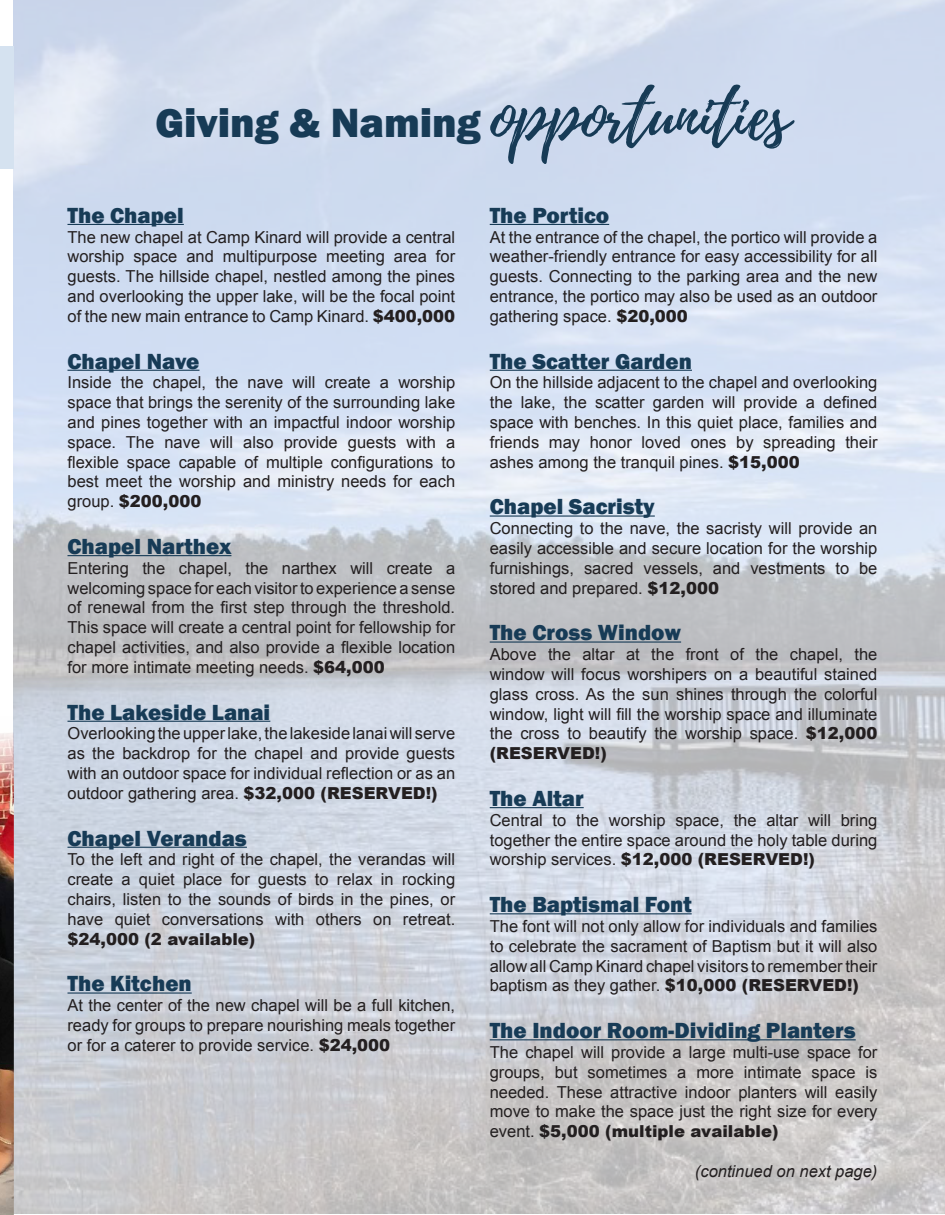
<style>
.page{position:relative;width:945px;height:1215px;background:#fff}
.page>*{position:absolute;margin:0;border:0;box-sizing:border-box;transform-origin:0 0}
.t1{font:800 42px "Franklin Gothic";color:#173b56}
.t2{font:800 22.5px "Franklin Gothic";color:#173b56}
.t3{font:16.5px/19.8px "Arial";color:#231f20;text-align:justify}
.t4{font:italic 16.5px "Arial";color:#231f20}
.s1{font-family:"Playlist Script";font-weight:400;font-size:67.5px}
.s2{font-weight:900}
</style>
<div class="page">
<img style="left:14px;top:0;width:931px;height:1214px">
<hr style="left:68px;top:224px;width:116px;height:1px;background:#173b56">
<hr style="left:68px;top:370px;width:131px;height:1px;background:#173b56">
<hr style="left:68px;top:555px;width:163px;height:1px;background:#173b56">
<hr style="left:68px;top:721px;width:202px;height:1px;background:#173b56">
<hr style="left:68px;top:847px;width:179px;height:1px;background:#173b56">
<hr style="left:68px;top:992px;width:124px;height:2px;background:#173b56">
<hr style="left:490px;top:224px;width:119px;height:1px;background:#173b56">
<hr style="left:490px;top:370px;width:202px;height:1px;background:#173b56">
<hr style="left:490px;top:515px;width:165px;height:2px;background:#173b56">
<hr style="left:490px;top:641px;width:191px;height:2px;background:#173b56">
<hr style="left:490px;top:807px;width:94px;height:1px;background:#173b56">
<hr style="left:490px;top:913px;width:202px;height:1px;background:#173b56">
<hr style="left:490px;top:1039px;width:366px;height:1px;background:#173b56">
<img style="left:0;top:733px;width:13px;height:482px">
<div style="left:0;top:46px;width:14px;height:122px;background:#d5e2f0"></div>
<p class="t1" style="left:155px;top:96px;width:636px">Giving &amp; Naming <span class="s1">opportunities</span></p>
<p class="t2" style="left:68px;top:201px;width:118px">The Chapel</p>
<p class="t3" style="left:68px;top:227px;width:389px">The new chapel at Camp Kinard will provide a central worship space and multipurpose meeting area for guests. The hillside chapel, nestled among the pines and overlooking the upper lake, will be the focal point of the new main entrance to Camp Kinard. <span class="s2">$400,000</span></p>
<p class="t2" style="left:68px;top:346px;width:133px">Chapel Nave</p>
<p class="t3" style="left:68px;top:373px;width:389px">Inside the chapel, the nave will create a worship space that brings the serenity of the surrounding lake and pines together with an impactful indoor worship space. The nave will also provide guests with a flexible space capable of multiple configurations to best meet the worship and ministry needs for each group. <span class="s2">$200,000</span></p>
<p class="t2" style="left:68px;top:532px;width:165px">Chapel Narthex</p>
<p class="t3" style="left:68px;top:558px;width:389px">Entering the chapel, the narthex will create a welcoming space for each visitor to experience a sense of renewal from the first step through the threshold.<br>This space will create a central point for fellowship for chapel activities, and also provide a flexible location for more intimate meeting needs. <span class="s2">$64,000</span></p>
<p class="t2" style="left:68px;top:697px;width:204px">The Lakeside Lanai</p>
<p class="t3" style="left:68px;top:724px;width:389px">Overlooking the upper lake, the lakeside lanai will serve as the backdrop for the chapel and provide guests with an outdoor space for individual reflection or as an outdoor gathering area. <span class="s2">$32,000 (RESERVED!)</span></p>
<p class="t2" style="left:68px;top:823px;width:181px">Chapel Verandas</p>
<p class="t3" style="left:68px;top:850px;width:389px">To the left and right of the chapel, the verandas will create a quiet place for guests to relax in rocking chairs, listen to the sounds of birds in the pines, or have quiet conversations with others on retreat. <span class="s2">$24,000 (2 available)</span></p>
<p class="t2" style="left:68px;top:969px;width:126px">The Kitchen</p>
<p class="t3" style="left:68px;top:996px;width:389px">At the center of the new chapel will be a full kitchen, ready for groups to prepare nourishing meals together or for a caterer to provide service. <span class="s2">$24,000</span></p>
<p class="t2" style="left:490px;top:201px;width:121px">The Portico</p>
<p class="t3" style="left:490px;top:227px;width:389px">At the entrance of the chapel, the portico will provide a weather-friendly entrance for easy accessibility for all guests. Connecting to the parking area and the new entrance, the portico may also be used as an outdoor gathering space. <span class="s2">$20,000</span></p>
<p class="t2" style="left:490px;top:346px;width:204px">The Scatter Garden</p>
<p class="t3" style="left:490px;top:373px;width:389px">On the hillside adjacent to the chapel and overlooking the lake, the scatter garden will provide a defined space with benches. In this quiet place, families and friends may honor loved ones by spreading their ashes among the tranquil pines. <span class="s2">$15,000</span></p>
<p class="t2" style="left:490px;top:492px;width:167px">Chapel Sacristy</p>
<p class="t3" style="left:490px;top:519px;width:389px">Connecting to the nave, the sacristy will provide an easily accessible and secure location for the worship furnishings, sacred vessels, and vestments to be stored and prepared. <span class="s2">$12,000</span></p>
<p class="t2" style="left:490px;top:618px;width:193px">The Cross Window</p>
<p class="t3" style="left:490px;top:645px;width:389px">Above the altar at the front of the chapel, the window will focus worshipers on a beautiful stained glass cross. As the sun shines through the colorful window, light will fill the worship space and illuminate the cross to beautify the worship space. <span class="s2">$12,000 (RESERVED!)</span></p>
<p class="t2" style="left:490px;top:784px;width:95px">The Altar</p>
<p class="t3" style="left:490px;top:810px;width:389px">Central to the worship space, the altar will bring together the entire space around the holy table during worship services. <span class="s2">$12,000 (RESERVED!)</span></p>
<p class="t2" style="left:490px;top:890px;width:203px">The Baptismal Font</p>
<p class="t3" style="left:490px;top:916px;width:389px">The font will not only allow for individuals and families to celebrate the sacrament of Baptism but it will also allow all Camp Kinard chapel visitors to remember their baptism as they gather. <span class="s2">$10,000 (RESERVED!)</span></p>
<p class="t2" style="left:490px;top:1016px;width:367px">The Indoor Room-Dividing Planters</p>
<p class="t3" style="left:490px;top:1042px;width:389px">The chapel will provide a large multi-use space for groups, but sometimes a more intimate space is needed. These attractive indoor planters will easily move to make the space just the right size for every event. <span class="s2">$5,000 (multiple available)</span></p>
<p class="t4" style="left:695px;top:1160px;width:184px">(continued on next page)</p>
</div>
